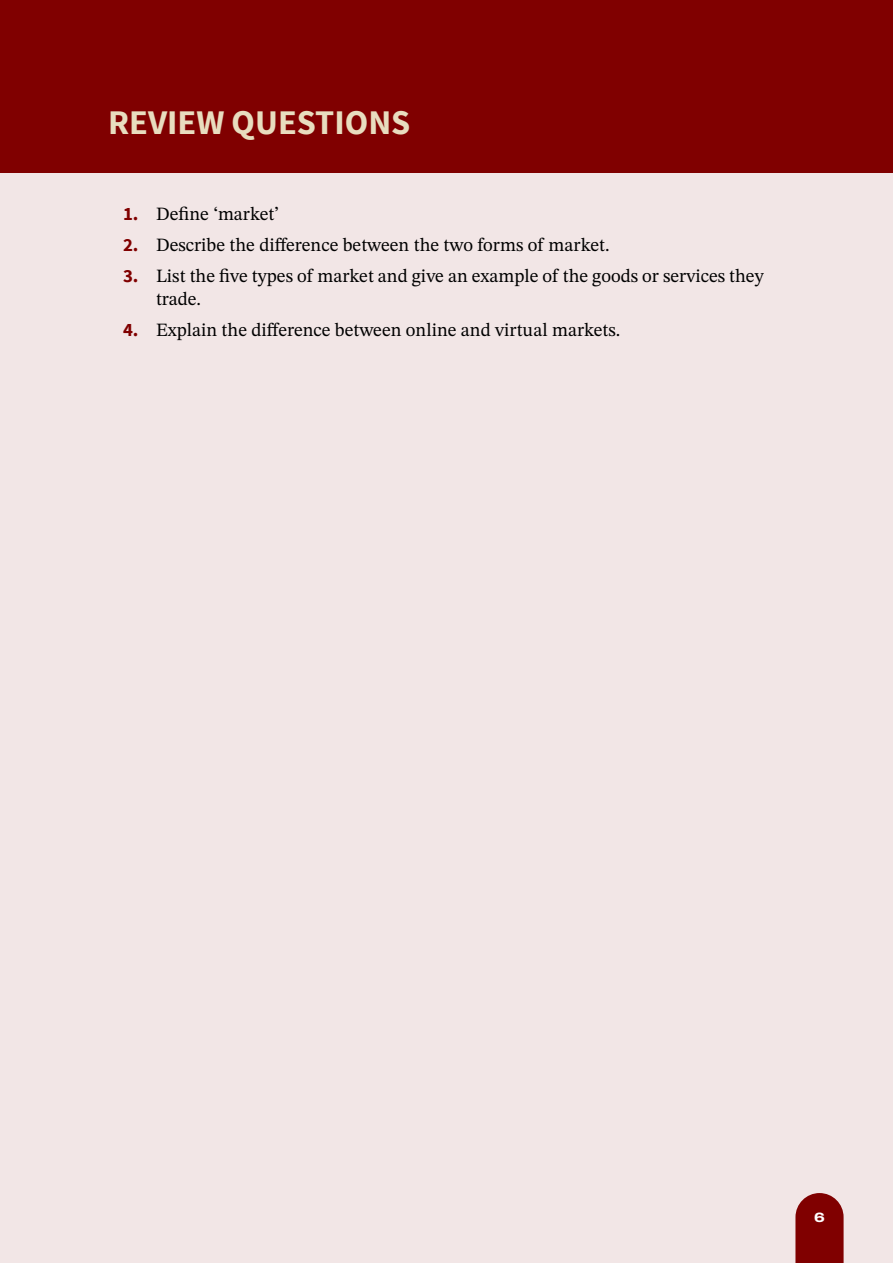
<style>
.page{position:relative;width:893px;height:1263px;background:#f2e6e6}
.page>*{position:absolute;margin:0;border:0;box-sizing:border-box;transform-origin:0 0}
.Review_Questions_header{font:700 34.5px "Source Sans Pro";color:#e8ddbf}
.Review_Questions{font:18.75px/22.5px "STIX Two Text";color:#000}
.t1{font:800 13.5px "Archivo Expanded";color:#fff}
.s1{font-family:"Source Sans Pro";font-weight:700;color:#800000}
</style>
<div class="page">
<svg style="left:795px;top:1193px;width:49px;height:70px;background:#8a1515"></svg>
<div style="left:0;top:0;width:893px;height:172px;background:#800000"></div>
<p class="Review_Questions_header" style="left:108px;top:100px;width:304px">REVIEW QUESTIONS</p>
<p class="Review_Questions" style="left:123px;top:203px;width:157px"><span class="s1">1.</span> Define ‘market’</p>
<p class="Review_Questions" style="left:123px;top:234px;width:488px"><span class="s1">2.</span> Describe the difference between the two forms of market.</p>
<p class="Review_Questions" style="left:156px;top:265px;width:609px;text-indent:-33px"><span class="s1">3.</span> List the five types of market and give an example of the goods or services they trade.</p>
<p class="Review_Questions" style="left:123px;top:318px;width:499px"><span class="s1">4.</span> Explain the difference between online and virtual markets.</p>
<p class="t1" style="left:814px;top:1207px;width:12px">6</p>
</div>
